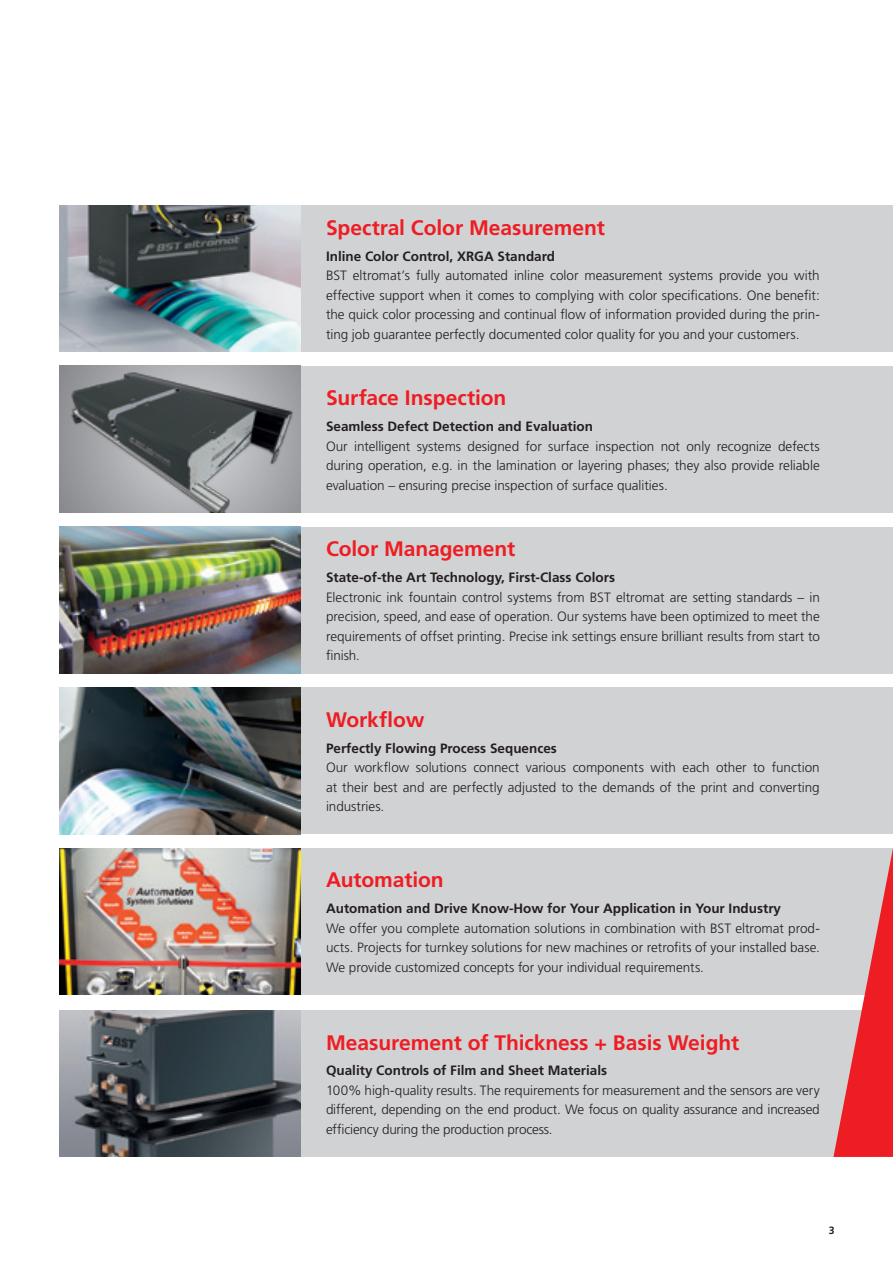
<style>
.page{position:relative;width:893px;height:1263px;background:#fff}
.page>*{position:absolute;margin:0;border:0;box-sizing:border-box;transform-origin:0 0}
.t1{font:700 21px "Frutiger";letter-spacing:-.005em;color:#ee1d23}
.t2{font:300 13.5px/19.5px "Frutiger";letter-spacing:-.005em;color:#231f20;text-align:justify}
.t3{font:700 13.5px "Frutiger";color:#231f20}
.t4{font:700 10.5px "Frutiger";color:#231f20}
</style>
<div class="page">
<div style="left:60px;top:687px;width:833px;height:147px;background:#d1d2d4"></div>
<div style="left:60px;top:848px;width:833px;height:147px;background:#d1d2d4"></div>
<div style="left:60px;top:1010px;width:833px;height:147px;background:#d1d2d4"></div>
<div style="left:60px;top:366px;width:833px;height:147px;background:#d1d2d4"></div>
<svg style="left:833px;top:848px;width:60px;height:309px"></svg>
<div style="left:60px;top:205px;width:833px;height:147px;background:#d1d2d4"></div>
<div style="left:60px;top:527px;width:833px;height:146px;background:#d1d2d4"></div>
<img style="left:60px;top:205px;width:240px;height:147px">
<img style="left:60px;top:366px;width:240px;height:147px">
<img style="left:60px;top:527px;width:240px;height:146px">
<img style="left:60px;top:687px;width:240px;height:147px">
<img style="left:60px;top:848px;width:240px;height:147px">
<img style="left:60px;top:1010px;width:240px;height:147px">
<h1 class="t1" style="left:326px;top:215px;width:280px">Spectral Color Measurement</h1>
<p class="t3" style="left:326px;top:248px;width:231px">Inline Color Control, XRGA Standard</p>
<p class="t2" style="left:326px;top:266px;width:495px">BST eltromat’s fully automated inline color measurement systems provide you with effective support when it comes to complying with color specifications. One benefit: the quick color processing and continual flow of information provided during the prin&shy;ting job guarantee perfectly documented color quality for you and your customers.</p>
<h1 class="t1" style="left:326px;top:386px;width:182px">Surface Inspection</h1>
<p class="t3" style="left:326px;top:418px;width:269px">Seamless Defect Detection and Evaluation</p>
<p class="t2" style="left:326px;top:436px;width:495px">Our intelligent systems designed for surface inspection not only recognize defects during operation, e.g. in the lamination or layering phases; they also provide reliable evaluation – ensuring precise inspection of surface qualities.</p>
<h1 class="t1" style="left:326px;top:537px;width:191px">Color Management</h1>
<p class="t3" style="left:326px;top:569px;width:291px">State-of-the Art Technology, First-Class Colors</p>
<p class="t2" style="left:326px;top:587px;width:495px">Electronic ink fountain control systems from BST eltromat are setting standards – in precision, speed, and ease of operation. Our systems have been optimized to meet the requirements of offset printing. Precise ink settings ensure brilliant results from start to finish.</p>
<h1 class="t1" style="left:326px;top:707px;width:100px">Workflow</h1>
<p class="t3" style="left:326px;top:740px;width:232px">Perfectly Flowing Process Sequences</p>
<p class="t2" style="left:326px;top:758px;width:495px">Our workflow solutions connect various components with each other to function at their best and are perfectly adjusted to the demands of the print and converting industries.</p>
<h1 class="t1" style="left:326px;top:868px;width:119px">Automation</h1>
<p class="t3" style="left:326px;top:901px;width:457px">Automation and Drive Know-How for Your Application in Your Industry</p>
<p class="t2" style="left:326px;top:918px;width:495px">We offer you complete automation solutions in combination with BST eltromat prod&shy;ucts. Projects for turnkey solutions for new machines or retrofits of your installed base.<br>We provide customized concepts for your individual requirements.</p>
<h1 class="t1" style="left:326px;top:1030px;width:415px">Measurement of Thickness + Basis Weight</h1>
<p class="t3" style="left:326px;top:1063px;width:283px">Quality Controls of Film and Sheet Materials</p>
<p class="t2" style="left:326px;top:1080px;width:495px">100% high-quality results. The requirements for measurement and the sensors are very different, depending on the end product. We focus on quality assurance and increased efficiency during the production process.</p>
<p class="t4" style="left:829px;top:1224px;width:7px">3</p>
</div>
